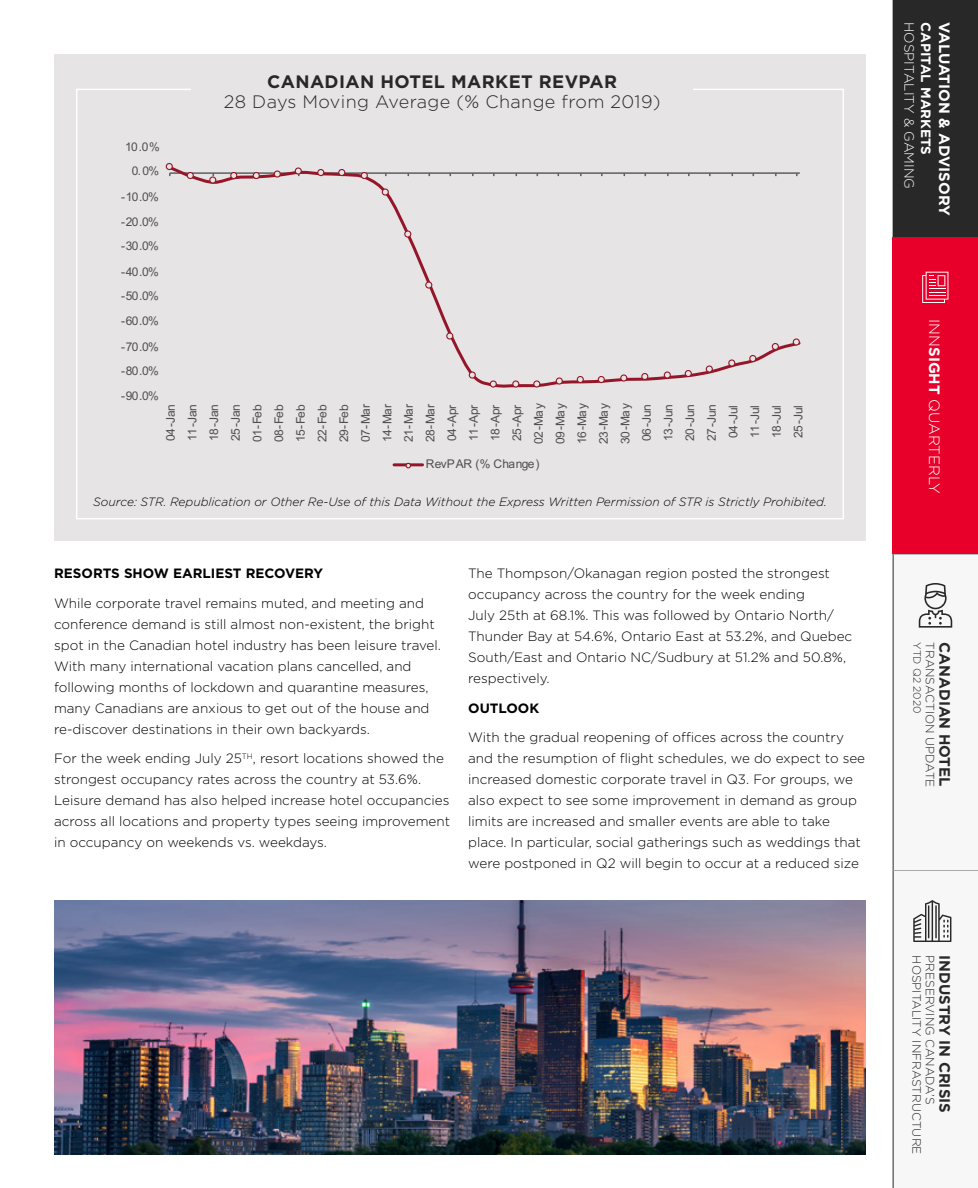
<style>
.page{position:relative;width:978px;height:1188px;background:#fff}
.page>*{position:absolute;margin:0;border:0;box-sizing:border-box;transform-origin:0 0}
.t1{font:300 18px "Gotham";letter-spacing:.02em;color:#292829}
.t2{font:700 18px "Gotham";letter-spacing:.02em;color:#292829}
.t3{font:700 15px "Gotham";color:#292829}
.t4{font:700 15px "Gotham";color:#fff}
.t5{font:300 15px "Gotham";color:#fff}
.t6{font:300 13.5px/21px "Gotham";color:#000}
.t7{font:700 13.5px "Gotham";color:#000}
.t8{font:300 13.5px "Gotham";color:#fff}
.t9{font:700 13.5px "Gotham";color:#fff}
.t10{font:12px/21.6px "Arial";letter-spacing:-.055em;color:#595959;text-align:center}
.t11{font:italic 300 12px "Gotham";color:#000}
.t12{font:300 12px "Gotham";color:#292829}
.t13{font:12px "Arial";letter-spacing:-.02em;color:#595959}
.t14{font:300 10.5px "Gotham";color:#292829}
.s1{font-weight:700}
</style>
<div class="page">
<div style="left:894px;top:237px;width:84px;height:951px;background:#f8f7f7"></div>
<hr style="left:893px;top:0;width:1px;height:1188px;background:#292829">
<div style="left:893px;top:0;width:85px;height:237px;background:#292829"></div>
<hr style="left:894px;top:870px;width:84px;height:1px;background:#aaa9aa">
<hr style="left:894px;top:554px;width:84px;height:1px;background:#aaa9aa">
<svg style="left:919px;top:583px;width:33px;height:45px"></svg>
<svg style="left:913px;top:900px;width:38px;height:42px"></svg>
<div style="left:54px;top:54px;width:811px;height:487px;background:#e6e4e4"></div>
<svg style="left:169px;top:164px;width:632px;height:224px"></svg>
<svg style="left:166px;top:164px;width:6px;height:12px"></svg>
<div style="left:166px;top:163px;width:7px;height:7px;border:1px solid #a6192e;border-radius:50%"></div>
<svg style="left:187px;top:173px;width:6px;height:6px"></svg>
<div style="left:187px;top:172px;width:7px;height:7px;border:1px solid #a6192e;border-radius:50%"></div>
<svg style="left:210px;top:173px;width:6px;height:10px"></svg>
<div style="left:209px;top:176px;width:7px;height:8px;border:1px solid #a6192e;border-radius:50%"></div>
<svg style="left:231px;top:173px;width:6px;height:6px"></svg>
<div style="left:230px;top:172px;width:7px;height:7px;border:1px solid #a6192e;border-radius:50%"></div>
<svg style="left:253px;top:173px;width:6px;height:6px"></svg>
<div style="left:253px;top:172px;width:7px;height:7px;border:1px solid #a6192e;border-radius:50%"></div>
<svg style="left:274px;top:171px;width:5px;height:6px"></svg>
<div style="left:274px;top:170px;width:7px;height:8px;border:1px solid #a6192e;border-radius:50%"></div>
<svg style="left:295px;top:168px;width:6px;height:8px"></svg>
<div style="left:295px;top:167px;width:7px;height:8px;border:1px solid #a6192e;border-radius:50%"></div>
<svg style="left:318px;top:170px;width:6px;height:6px"></svg>
<div style="left:317px;top:169px;width:7px;height:7px;border:1px solid #a6192e;border-radius:50%"></div>
<svg style="left:339px;top:170px;width:6px;height:6px"></svg>
<div style="left:338px;top:169px;width:7px;height:7px;border:1px solid #a6192e;border-radius:50%"></div>
<svg style="left:361px;top:173px;width:6px;height:6px"></svg>
<div style="left:361px;top:172px;width:7px;height:7px;border:1px solid #a6192e;border-radius:50%"></div>
<svg style="left:382px;top:189px;width:5px;height:6px"></svg>
<div style="left:382px;top:188px;width:7px;height:8px;border:1px solid #a6192e;border-radius:50%"></div>
<svg style="left:406px;top:231px;width:5px;height:6px"></svg>
<div style="left:404px;top:230px;width:7px;height:8px;border:1px solid #a6192e;border-radius:50%"></div>
<svg style="left:427px;top:282px;width:5px;height:6px"></svg>
<div style="left:425px;top:281px;width:7px;height:8px;border:1px solid #a6192e;border-radius:50%"></div>
<svg style="left:448px;top:333px;width:5px;height:6px"></svg>
<div style="left:446px;top:332px;width:7px;height:8px;border:1px solid #a6192e;border-radius:50%"></div>
<svg style="left:469px;top:372px;width:5px;height:6px"></svg>
<div style="left:469px;top:371px;width:7px;height:8px;border:1px solid #a6192e;border-radius:50%"></div>
<svg style="left:490px;top:381px;width:5px;height:6px"></svg>
<div style="left:490px;top:380px;width:7px;height:8px;border:1px solid #a6192e;border-radius:50%"></div>
<svg style="left:514px;top:381px;width:5px;height:6px"></svg>
<div style="left:512px;top:380px;width:7px;height:8px;border:1px solid #a6192e;border-radius:50%"></div>
<svg style="left:535px;top:381px;width:5px;height:6px"></svg>
<div style="left:533px;top:380px;width:7px;height:8px;border:1px solid #a6192e;border-radius:50%"></div>
<svg style="left:556px;top:378px;width:5px;height:6px"></svg>
<div style="left:556px;top:377px;width:7px;height:8px;border:1px solid #a6192e;border-radius:50%"></div>
<svg style="left:577px;top:377px;width:6px;height:6px"></svg>
<div style="left:577px;top:376px;width:7px;height:7px;border:1px solid #a6192e;border-radius:50%"></div>
<svg style="left:598px;top:377px;width:6px;height:6px"></svg>
<div style="left:598px;top:376px;width:7px;height:7px;border:1px solid #a6192e;border-radius:50%"></div>
<svg style="left:622px;top:375px;width:5px;height:6px"></svg>
<div style="left:620px;top:374px;width:7px;height:8px;border:1px solid #a6192e;border-radius:50%"></div>
<svg style="left:642px;top:374px;width:6px;height:6px"></svg>
<div style="left:641px;top:373px;width:7px;height:7px;border:1px solid #a6192e;border-radius:50%"></div>
<svg style="left:664px;top:372px;width:5px;height:6px"></svg>
<div style="left:664px;top:371px;width:7px;height:8px;border:1px solid #a6192e;border-radius:50%"></div>
<svg style="left:685px;top:371px;width:6px;height:6px"></svg>
<div style="left:685px;top:370px;width:7px;height:7px;border:1px solid #a6192e;border-radius:50%"></div>
<svg style="left:706px;top:366px;width:5px;height:6px"></svg>
<div style="left:706px;top:365px;width:7px;height:8px;border:1px solid #a6192e;border-radius:50%"></div>
<svg style="left:730px;top:360px;width:5px;height:6px"></svg>
<div style="left:728px;top:359px;width:7px;height:8px;border:1px solid #a6192e;border-radius:50%"></div>
<svg style="left:750px;top:356px;width:6px;height:6px"></svg>
<div style="left:749px;top:355px;width:7px;height:7px;border:1px solid #a6192e;border-radius:50%"></div>
<svg style="left:772px;top:344px;width:6px;height:6px"></svg>
<div style="left:772px;top:343px;width:7px;height:7px;border:1px solid #a6192e;border-radius:50%"></div>
<svg style="left:793px;top:339px;width:5px;height:6px"></svg>
<div style="left:793px;top:338px;width:7px;height:8px;border:1px solid #a6192e;border-radius:50%"></div>
<hr style="left:394px;top:463px;width:29px;height:3px;background:#a6192e">
<svg style="left:405px;top:463px;width:6px;height:5px"></svg>
<img style="left:54px;top:900px;width:811px;height:254px">
<div style="left:893px;top:237px;width:85px;height:317px;background:#e8002a"></div>
<svg style="left:922px;top:272px;width:26px;height:31px"></svg>
<p class="t10" style="left:125px;top:136px;width:36px">10.0%</p>
<p class="t10" style="left:132px;top:160px;width:29px">0.0%</p>
<p class="t10" style="left:121px;top:186px;width:39px">-10.0%</p>
<p class="t10" style="left:121px;top:211px;width:39px">-20.0%</p>
<p class="t10" style="left:121px;top:235px;width:39px">-30.0%</p>
<p class="t10" style="left:121px;top:261px;width:39px">-40.0%</p>
<p class="t10" style="left:121px;top:285px;width:39px">-50.0%</p>
<p class="t10" style="left:121px;top:310px;width:39px">-60.0%</p>
<p class="t10" style="left:121px;top:336px;width:39px">-70.0%</p>
<p class="t10" style="left:121px;top:360px;width:39px">-80.0%</p>
<p class="t10" style="left:121px;top:385px;width:39px">-90.0%</p>
<h1 class="t2" style="left:267px;top:70px;width:352px">CANADIAN HOTEL MARKET REVPAR</h1>
<h1 class="t1" style="left:224px;top:90px;width:438px">28 Days Moving Average (% Change from 2019)</h1>
<p class="t10" style="left:160px;top:444px;width:42px;rotate:-90deg">04-Jan<br>11-Jan<br>18-Jan<br>25-Jan<br>01-Feb<br>08-Feb<br>15-Feb<br>22-Feb<br>29-Feb<br>07-Mar<br>14-Mar<br>21-Mar<br>28-Mar<br>04-Apr<br>11-Apr<br>18-Apr<br>25-Apr<br>02-May<br>09-May<br>16-May<br>23-May<br>30-May<br>06-Jun<br>13-Jun<br>20-Jun<br>27-Jun<br>04-Jul<br>11-Jul<br>18-Jul<br>25-Jul</p>
<p class="t13" style="left:426px;top:455px;width:115px">RevPAR (% Change)</p>
<p class="t11" style="left:93px;top:494px;width:735px">Source: STR. Republication or Other Re-Use of this Data Without the Express Written Permission of STR is Strictly Prohibited.</p>
<p class="t7" style="left:54px;top:565px;width:271px">RESORTS SHOW EARLIEST RECOVERY</p>
<p class="t6" style="left:54px;top:592px;width:388px">While corporate travel remains muted, and meeting and conference demand is still almost non-existent, the bright spot in the Canadian hotel industry has been leisure travel.<br>With many international vacation plans cancelled, and following months of lockdown and quarantine measures, many Canadians are anxious to get out of the house and re-discover destinations in their own backyards.</p>
<p class="t6" style="left:54px;top:748px;width:398px">For the week ending July 25<sup>TH</sup>, resort locations showed the strongest occupancy rates across the country at 53.6%.<br>Leisure demand has also helped increase hotel occupancies across all locations and property types seeing improvement in occupancy on weekends vs. weekdays.</p>
<p class="t6" style="left:468px;top:563px;width:386px">The Thompson/Okanagan region posted the strongest occupancy across the country for the week ending<br>July 25th at 68.1%. This was followed by Ontario North/ Thunder Bay at 54.6%, Ontario East at 53.2%, and Quebec South/East and Ontario NC/Sudbury at 51.2% and 50.8%, respectively.</p>
<p class="t7" style="left:468px;top:699px;width:73px">OUTLOOK</p>
<p class="t6" style="left:468px;top:727px;width:398px">With the gradual reopening of offices across the country and the resumption of flight schedules, we do expect to see increased domestic corporate travel in Q3. For groups, we also expect to see some improvement in demand as group limits are increased and smaller events are able to take place. In particular, social gatherings such as weddings that were postponed in Q2 will begin to occur at a reduced size</p>
<p class="t8" style="left:918px;top:22px;width:168px;rotate:90deg">HOSPITALITY &amp; GAMING</p>
<p class="t9" style="left:935px;top:22px;width:135px;rotate:90deg">CAPITAL MARKETS</p>
<p class="t4" style="left:954px;top:22px;width:195px;rotate:90deg">VALUATION &amp; ADVISORY</p>
<p class="t5" style="left:944px;top:319px;width:176px;rotate:90deg">INN<span class="s1">SIGHT</span> QUARTERLY</p>
<p class="t14" style="left:924px;top:642px;width:73px;rotate:90deg">YTD Q2 2020</p>
<p class="t12" style="left:938px;top:642px;width:147px;rotate:90deg">TRANSACTION UPDATE</p>
<p class="t3" style="left:955px;top:642px;width:146px;rotate:90deg">CANADIAN HOTEL</p>
<p class="t12" style="left:924px;top:955px;width:200px;rotate:90deg">HOSPITALITY INFRASTRUCTURE</p>
<p class="t12" style="left:938px;top:955px;width:150px;rotate:90deg">PRESERVING CANADA’S</p>
<p class="t3" style="left:955px;top:955px;width:159px;rotate:90deg">INDUSTRY IN CRISIS</p>
</div>
